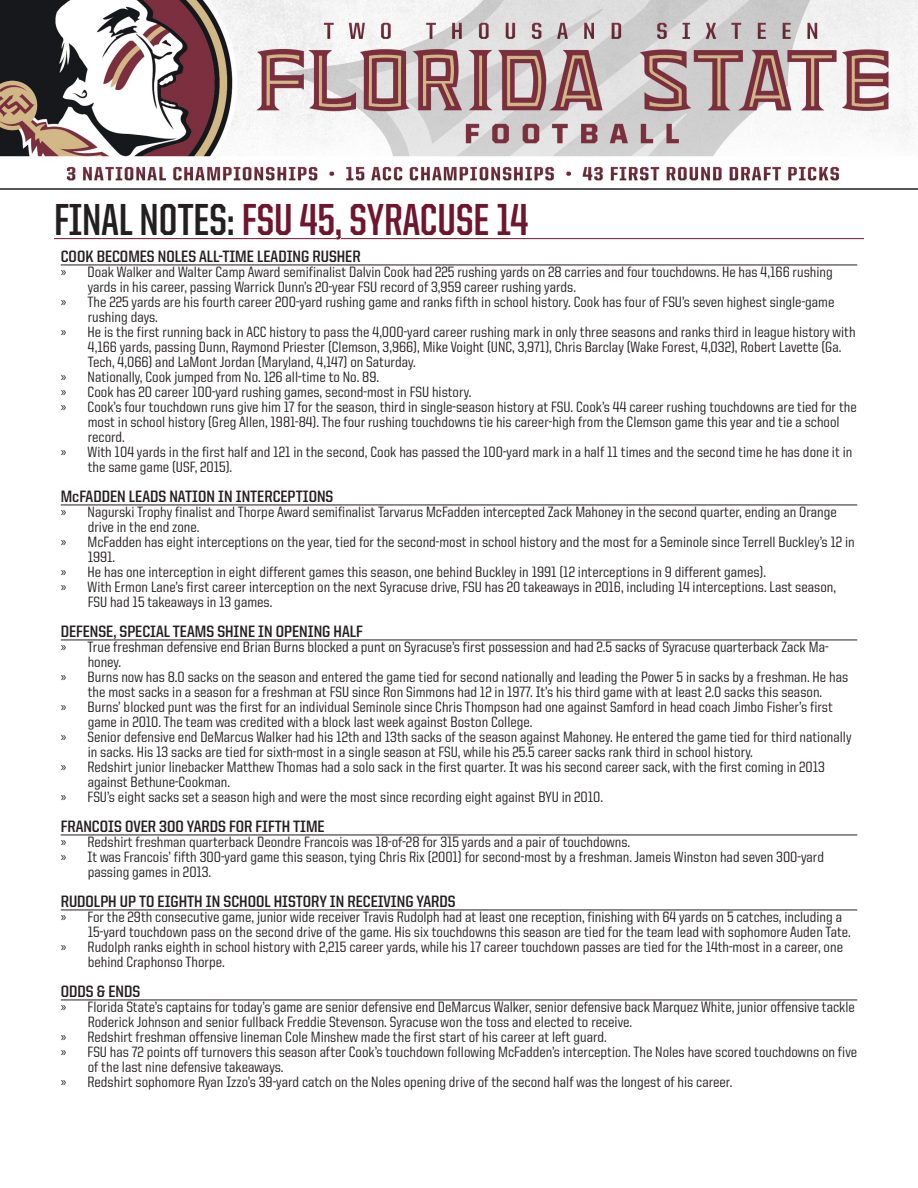
<style>
.page{position:relative;width:918px;height:1188px;background:#fff}
.page>*{position:absolute;margin:0;border:0;box-sizing:border-box;transform-origin:0 0}
.t1{font:700 45px "United Sans Cond";color:#6f1530}
.t2{font:700 16.5px "United Sans Semi Cond";color:#231f20}
.t3{font:500 15px/15px "United Sans Semi Cond";color:#231f20}
.s1{color:#231f20}
.s2{font-family:"Myriad Pro";font-weight:400;font-size:13.5px}
</style>
<div class="page">
<hr style="left:61px;top:265px;width:796px;height:1px;background:#231f20">
<hr style="left:61px;top:505px;width:796px;height:1px;background:#231f20">
<hr style="left:61px;top:640px;width:796px;height:1px;background:#231f20">
<hr style="left:61px;top:835px;width:796px;height:1px;background:#231f20">
<hr style="left:61px;top:910px;width:796px;height:1px;background:#231f20">
<hr style="left:61px;top:1000px;width:796px;height:1px;background:#231f20">
<hr style="left:54px;top:238px;width:810px;height:1px;background:#6f1530">
<svg style="left:300px;top:238px;width:42px;height:2px"></svg>
<img style="left:0;top:0;width:918px;height:181px">
<hr style="left:0;top:188px;width:918px;height:2px;background:#231f20">
<p class="t1" style="left:54px;top:197px;width:476px"><span class="s1">FINAL NOTES:</span> FSU 45, SYRACUSE 14</p>
<p class="t2" style="left:61px;top:248px;width:301px">COOK BECOMES NOLES ALL-TIME LEADING RUSHER</p>
<p class="t3" style="left:88px;top:265px;width:746px;text-indent:-27px"><span class="s2">»</span> Doak Walker and Walter Camp Award semifinalist Dalvin Cook had 225 rushing yards on 28 carries and four touchdowns. He has 4,166 rushing yards in his career, passing Warrick Dunn’s 20-year FSU record of 3,959 career rushing yards.</p>
<p class="t3" style="left:88px;top:295px;width:748px;text-indent:-27px"><span class="s2">»</span> The 225 yards are his fourth career 200-yard rushing game and ranks fifth in school history. Cook has four of FSU’s seven highest single-game rushing days.</p>
<p class="t3" style="left:88px;top:325px;width:769px;text-indent:-27px"><span class="s2">»</span> He is the first running back in ACC history to pass the 4,000-yard career rushing mark in only three seasons and ranks third in league history with<br>4,166 yards, passing Dunn, Raymond Priester (Clemson, 3,966), Mike Voight (UNC, 3,971), Chris Barclay (Wake Forest, 4,032), Robert Lavette (Ga.<br>Tech, 4,066) and LaMont Jordan (Maryland, 4,147) on Saturday.</p>
<p class="t3" style="left:61px;top:370px;width:320px"><span class="s2">»</span> Nationally, Cook jumped from No. 126 all-time to No. 89.</p>
<p class="t3" style="left:61px;top:385px;width:412px"><span class="s2">»</span> Cook has 20 career 100-yard rushing games, second-most in FSU history.</p>
<p class="t3" style="left:88px;top:400px;width:771px;text-indent:-27px"><span class="s2">»</span> Cook’s four touchdown runs give him 17 for the season, third in single-season history at FSU. Cook’s 44 career rushing touchdowns are tied for the most in school history (Greg Allen, 1981-84). The four rushing touchdowns tie his career-high from the Clemson game this year and tie a school record.</p>
<p class="t3" style="left:88px;top:445px;width:766px;text-indent:-27px"><span class="s2">»</span> With 104 yards in the first half and 121 in the second, Cook has passed the 100-yard mark in a half 11 times and the second time he has done it in the same game (USF, 2015).</p>
<p class="t2" style="left:61px;top:488px;width:274px">McFADDEN LEADS NATION IN INTERCEPTIONS</p>
<p class="t3" style="left:88px;top:505px;width:751px;text-indent:-27px"><span class="s2">»</span> Nagurski Trophy finalist and Thorpe Award semifinalist Tarvarus McFadden intercepted Zack Mahoney in the second quarter, ending an Orange drive in the end zone.</p>
<p class="t3" style="left:88px;top:535px;width:769px;text-indent:-27px"><span class="s2">»</span> McFadden has eight interceptions on the year, tied for the second-most in school history and the most for a Seminole since Terrell Buckley’s 12 in<br>1991.</p>
<p class="t3" style="left:61px;top:565px;width:707px"><span class="s2">»</span> He has one interception in eight different games this season, one behind Buckley in 1991 (12 interceptions in 9 different games).</p>
<p class="t3" style="left:88px;top:580px;width:750px;text-indent:-27px"><span class="s2">»</span> With Ermon Lane’s first career interception on the next Syracuse drive, FSU has 20 takeaways in 2016, including 14 interceptions. Last season,<br>FSU had 15 takeaways in 13 games.</p>
<p class="t2" style="left:61px;top:623px;width:304px">DEFENSE, SPECIAL TEAMS SHINE IN OPENING HALF</p>
<p class="t3" style="left:88px;top:640px;width:742px;text-indent:-27px"><span class="s2">»</span> True freshman defensive end Brian Burns blocked a punt on Syracuse’s first possession and had 2.5 sacks of Syracuse quarterback Zack Ma&shy;honey.</p>
<p class="t3" style="left:61px;top:670px;width:789px;text-align:center"><span class="s2">»</span> Burns now has 8.0 sacks on the season and entered the game tied for second nationally and leading the Power 5 in sacks by a freshman. He has the most sacks in a season for a freshman at FSU since Ron Simmons had 12 in 1977. It’s his third game with at least 2.0 sacks this season.</p>
<p class="t3" style="left:88px;top:700px;width:747px;text-indent:-27px"><span class="s2">»</span> Burns’ blocked punt was the first for an individual Seminole since Chris Thompson had one against Samford in head coach Jimbo Fisher’s first game in 2010. The team was credited with a block last week against Boston College.</p>
<p class="t3" style="left:88px;top:730px;width:765px;text-indent:-27px"><span class="s2">»</span> Senior defensive end DeMarcus Walker had his 12th and 13th sacks of the season against Mahoney. He entered the game tied for third nationally in sacks. His 13 sacks are tied for sixth-most in a single season at FSU, while his 25.5 career sacks rank third in school history.</p>
<p class="t3" style="left:88px;top:760px;width:739px;text-indent:-27px"><span class="s2">»</span> Redshirt junior linebacker Matthew Thomas had a solo sack in the first quarter. It was his second career sack, with the first coming in 2013 against Bethune-Cookman.</p>
<p class="t3" style="left:61px;top:790px;width:544px"><span class="s2">»</span> FSU’s eight sacks set a season high and were the most since recording eight against BYU in 2010.</p>
<p class="t2" style="left:61px;top:818px;width:265px">FRANCOIS OVER 300 YARDS FOR FIFTH TIME</p>
<p class="t3" style="left:61px;top:835px;width:571px"><span class="s2">»</span> Redshirt freshman quarterback Deondre Francois was 18-of-28 for 315 yards and a pair of touchdowns.</p>
<p class="t3" style="left:88px;top:850px;width:738px;text-indent:-27px"><span class="s2">»</span> It was Francois’ fifth 300-yard game this season, tying Chris Rix (2001) for second-most by a freshman. Jameis Winston had seven 300-yard passing games in 2013.</p>
<p class="t2" style="left:61px;top:893px;width:396px">RUDOLPH UP TO EIGHTH IN SCHOOL HISTORY IN RECEIVING YARDS</p>
<p class="t3" style="left:88px;top:910px;width:765px;text-indent:-27px"><span class="s2">»</span> For the 29th consecutive game, junior wide receiver Travis Rudolph had at least one reception, finishing with 64 yards on 5 catches, including a<br>15-yard touchdown pass on the second drive of the game. His six touchdowns this season are tied for the team lead with sophomore Auden Tate.</p>
<p class="t3" style="left:88px;top:940px;width:757px;text-indent:-27px"><span class="s2">»</span> Rudolph ranks eighth in school history with 2,215 career yards, while his 17 career touchdown passes are tied for the 14th-most in a career, one behind Craphonso Thorpe.</p>
<p class="t2" style="left:61px;top:983px;width:81px">ODDS &amp; ENDS</p>
<p class="t3" style="left:88px;top:1000px;width:769px;text-indent:-27px"><span class="s2">»</span> Florida State’s captains for today’s game are senior defensive end DeMarcus Walker, senior defensive back Marquez White, junior offensive tackle<br>Roderick Johnson and senior fullback Freddie Stevenson. Syracuse won the toss and elected to receive.</p>
<p class="t3" style="left:61px;top:1030px;width:548px"><span class="s2">»</span> Redshirt freshman offensive lineman Cole Minshew made the first start of his career at left guard.</p>
<p class="t3" style="left:88px;top:1045px;width:771px;text-indent:-27px"><span class="s2">»</span> FSU has 72 points off turnovers this season after Cook’s touchdown following McFadden’s interception. The Noles have scored touchdowns on five of the last nine defensive takeaways.</p>
<p class="t3" style="left:61px;top:1075px;width:673px"><span class="s2">»</span> Redshirt sophomore Ryan Izzo’s 39-yard catch on the Noles opening drive of the second half was the longest of his career.</p>
</div>
